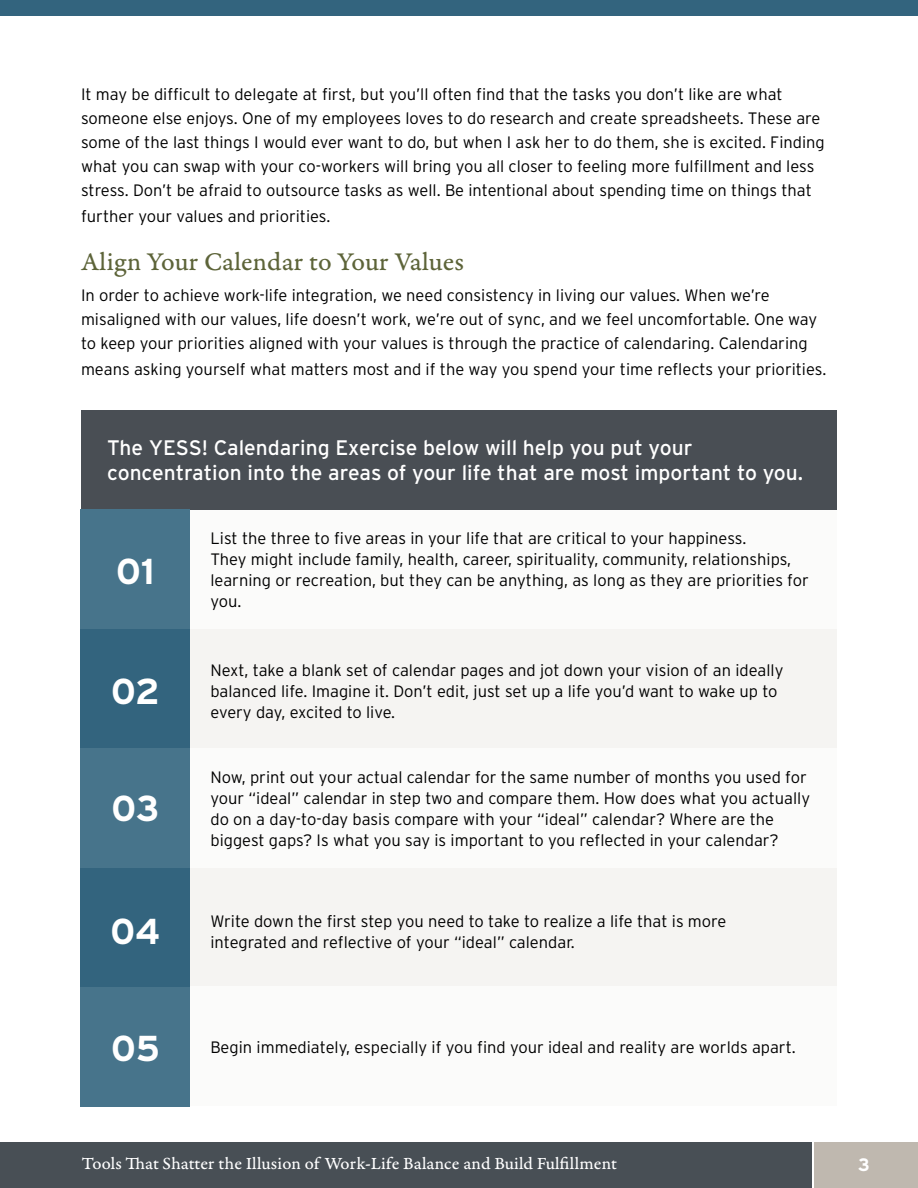
<style>
.page{position:relative;width:918px;height:1188px;background:#fff}
.page>*{position:absolute;margin:0;border:0;box-sizing:border-box;transform-origin:0 0}
.t1{font:700 36px "Interstate";color:#fff}
.t2{font:27px "Garamond Premr Pro Capt";letter-spacing:.005em;color:#5d6439}
.t3{font:21px/25.5px "Interstate";color:#fff}
.t4{font:18px "Garamond Premr Pro Capt";letter-spacing:.005em;color:#fff}
.t5{font:700 18px "Interstate";color:#fff}
.t6{font:300 16.5px/21px "Interstate";color:#000}
</style>
<div class="page">
<div style="left:814px;top:1143px;width:104px;height:45px;background:#bfb8af"></div>
<div style="left:0;top:1143px;width:812px;height:45px;background:#484f55"></div>
<div style="left:81px;top:509px;width:756px;height:120px;background:#fbfbfa"></div>
<div style="left:81px;top:629px;width:756px;height:119px;background:#f5f4f2"></div>
<div style="left:81px;top:748px;width:756px;height:120px;background:#fbfbfa"></div>
<div style="left:81px;top:868px;width:756px;height:119px;background:#f5f4f2"></div>
<div style="left:81px;top:986px;width:756px;height:120px;background:#fbfbfa"></div>
<div style="left:81px;top:410px;width:756px;height:99px;background:#494e54"></div>
<div style="left:0;top:0;width:918px;height:16px;background:#33647e"></div>
<div style="left:81px;top:509px;width:109px;height:120px;background:#47748b"></div>
<div style="left:81px;top:629px;width:109px;height:119px;background:#33647e"></div>
<div style="left:81px;top:748px;width:109px;height:120px;background:#47748b"></div>
<div style="left:81px;top:868px;width:109px;height:119px;background:#33647e"></div>
<div style="left:81px;top:987px;width:109px;height:120px;background:#47748b"></div>
<p class="t6" style="left:81px;top:82px;width:745px;line-height:24px">It may be difficult to delegate at first, but you’ll often find that the tasks you don’t like are what someone else enjoys. One of my employees loves to do research and create spreadsheets. These are some of the last things I would ever want to do, but when I ask her to do them, she is excited. Finding what you can swap with your co-workers will bring you all closer to feeling more fulfillment and less stress. Don’t be afraid to outsource tasks as well. Be intentional about spending time on things that</p>
<p class="t6" style="left:81px;top:205px;width:251px">further your values and priorities.</p>
<h2 class="t2" style="left:81px;top:245px;width:385px">Align Your Calendar to Your Values</h2>
<p class="t6" style="left:81px;top:283px;width:738px;line-height:24px">In order to achieve work-life integration, we need consistency in living our values. When we’re misaligned with our values, life doesn’t work, we’re out of sync, and we feel uncomfortable. One way to keep your priorities aligned with your values is through the practice of calendaring. Calendaring</p>
<p class="t6" style="left:81px;top:358px;width:747px">means asking yourself what matters most and if the way you spend your time reflects your priorities.</p>
<p class="t3" style="left:107px;top:434px;width:698px">The YESS! Calendaring Exercise below will help you put your concentration into the areas of your life that are most important to you.</p>
<h1 class="t1" style="left:116px;top:551px;width:40px">01</h1>
<h1 class="t1" style="left:111px;top:671px;width:50px">02</h1>
<h1 class="t1" style="left:112px;top:788px;width:49px">03</h1>
<h1 class="t1" style="left:111px;top:911px;width:51px">04</h1>
<p class="t6" style="left:210px;top:528px;width:600px">List the three to five areas in your life that are critical to your happiness.<br>They might include family, health, career, spirituality, community, relationships, learning or recreation, but they can be anything, as long as they are priorities for you.</p>
<p class="t6" style="left:210px;top:660px;width:575px">Next, take a blank set of calendar pages and jot down your vision of an ideally balanced life. Imagine it. Don’t edit, just set up a life you’d want to wake up to every day, excited to live.</p>
<p class="t6" style="left:210px;top:766px;width:601px">Now, print out your actual calendar for the same number of months you used for your “ideal” calendar in step two and compare them. How does what you actually do on a day-to-day basis compare with your “ideal” calendar? Where are the biggest gaps? Is what you say is important to you reflected in your calendar?</p>
<p class="t6" style="left:210px;top:910px;width:518px">Write down the first step you need to take to realize a life that is more integrated and reflective of your “ideal” calendar.</p>
<h1 class="t1" style="left:111px;top:1028px;width:50px">05</h1>
<p class="t6" style="left:210px;top:1036px;width:587px">Begin immediately, especially if you find your ideal and reality are worlds apart.</p>
<p class="t4" style="left:82px;top:1152px;width:537px">Tools That Shatter the Illusion of Work-Life Balance and Build Fulfillment</p>
<p class="t5" style="left:858px;top:1154px;width:13px">3</p>
</div>
